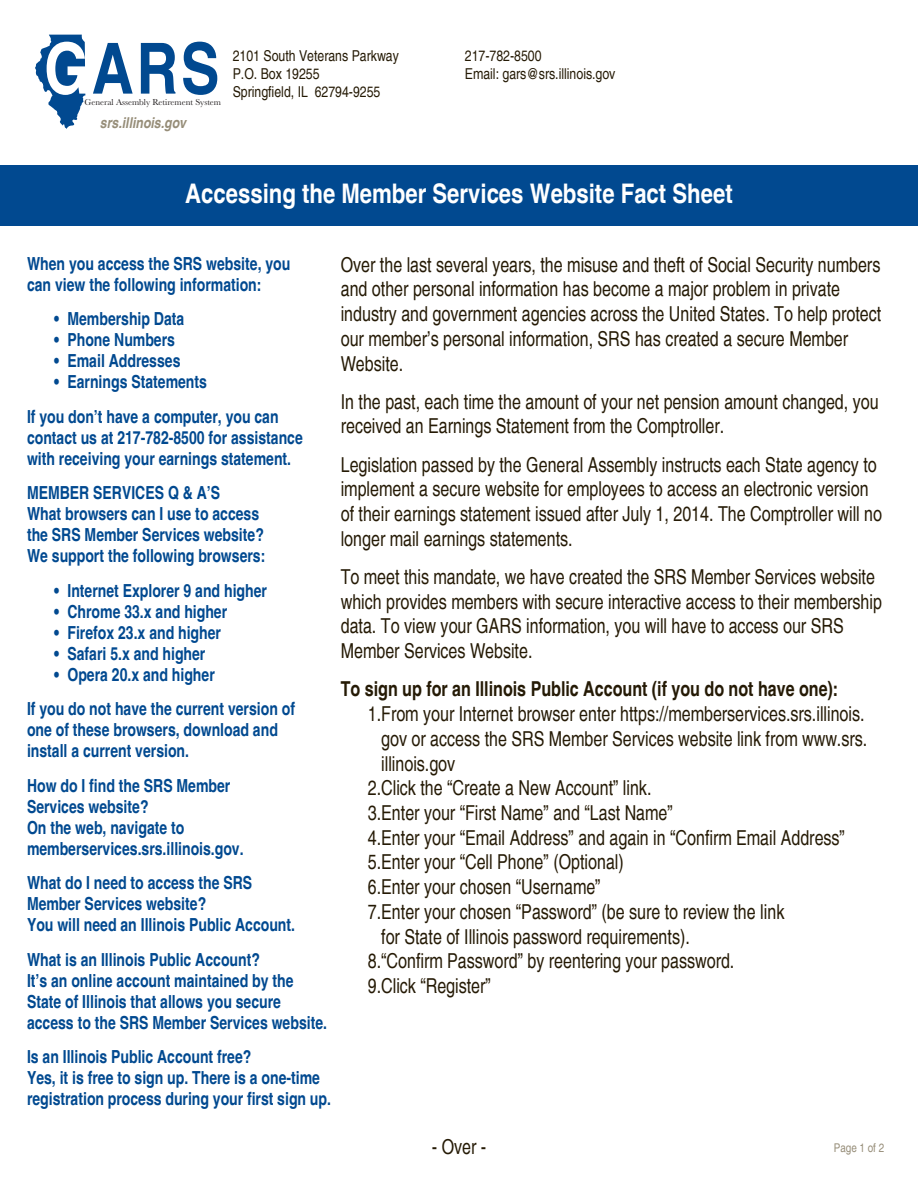
<style>
.page{position:relative;width:918px;height:1188px;background:#fff}
.page>*{position:absolute;margin:0;border:0;box-sizing:border-box;transform-origin:0 0}
.t1{font:700 condensed 27px "Helvetica";color:#fff}
.t2{font:condensed 20.55px/24.8px "Helvetica";color:#251a05;scale:.95 1}
.t3{font:700 condensed 20.55px "Helvetica";color:#251a05;scale:.95 1}
.t4{font:700 condensed 18px/21px "Helvetica";color:#014990;scale:.95 1}
.t5{font:condensed 15px/18px "Helvetica";color:#251a05}
.t6{font:italic 700 condensed 15px "Helvetica";color:#968d78}
.t7{font:condensed 12px "Helvetica";color:#968d78}
.t8{font:9px "Baskerville";color:#231f20}
</style>
<div class="page">
<div style="left:0;top:165px;width:918px;height:60px;background:#014990"></div>
<svg style="left:93px;top:43px;width:40px;height:51px"></svg>
<svg style="left:141px;top:43px;width:34px;height:51px"></svg>
<svg style="left:183px;top:42px;width:34px;height:53px"></svg>
<svg style="left:35px;top:35px;width:50px;height:94px"></svg>
<p class="t8" style="left:85px;top:97px;width:138px">General Assembly Retirement System</p>
<p class="t6" style="left:100px;top:113px;width:88px">srs.illinois.gov</p>
<p class="t5" style="left:233px;top:47px;width:168px">2101 South Veterans Parkway<br>P.O. Box 19255<br>Springfield, IL 62794-9255</p>
<p class="t5" style="left:465px;top:47px;width:152px">217-782-8500<br>Email: gars@srs.illinois.gov</p>
<h1 class="t1" style="left:185px;top:175px;width:549px">Accessing the Member Services Website Fact Sheet</h1>
<p class="t4" style="left:27px;top:252px;width:279px">When you access the SRS website, you can view the following information:</p>
<p class="t4" style="left:54px;top:308px;width:139px">• Membership Data</p>
<p class="t4" style="left:54px;top:329px;width:129px">• Phone Numbers</p>
<p class="t4" style="left:54px;top:350px;width:135px">• Email Addresses</p>
<p class="t4" style="left:27px;top:364px;width:266px;line-height:34.5px;text-indent:27px">• Earnings Statements<br>If you don’t have a computer, you can</p>
<p class="t4" style="left:27px;top:426px;width:292px">contact us at 217-782-8500 for assistance with receiving your earnings statement.</p>
<p class="t4" style="left:27px;top:482px;width:252px">Mem ber Services Q &amp; A’s<br>What browsers can I use to access the SRS Member Services website?<br>We support the following browsers:</p>
<p class="t4" style="left:54px;top:579px;width:226px">• Internet Explorer 9 and higher</p>
<p class="t4" style="left:54px;top:600px;width:184px">• Chrome 33.x and higher</p>
<p class="t4" style="left:54px;top:621px;width:177px">• Firefox 23.x and higher</p>
<p class="t4" style="left:54px;top:642px;width:161px">• Safari 5.x and higher</p>
<p class="t4" style="left:27px;top:656px;width:284px;line-height:34.5px;text-indent:27px">• Opera 20.x and higher<br>If you do not have the current version of</p>
<p class="t4" style="left:27px;top:719px;width:266px">one of these browsers, download and install a current version.</p>
<p class="t4" style="left:27px;top:774px;width:230px">How do I find the SRS Member<br>Services website?<br>On the web, navigate to memberservices.srs.illinois.gov.</p>
<p class="t4" style="left:27px;top:872px;width:284px">What do I need to access the SRS<br>Member Services website?<br>You will need an Illinois Public Account.</p>
<p class="t4" style="left:27px;top:948px;width:317px">What is an Illinois Public Account?<br>It’s an online account maintained by the State of Illinois that allows you secure access to the SRS Member Services website.</p>
<p class="t4" style="left:27px;top:1046px;width:321px">Is an Illinois Public Account free?<br>Yes, it is free to sign up. There is a one-time registration process during your first sign up.</p>
<p class="t2" style="left:341px;top:252px;width:570px">Over the last several years, the misuse and theft of Social Security numbers and other personal information has become a major problem in private industry and government agencies across the United States. To help protect our member’s personal information, SRS has created a secure Member Website.</p>
<p class="t2" style="left:341px;top:389px;width:568px">In the past, each time the amount of your net pension amount changed, you received an Earnings Statement from the Comptroller.</p>
<p class="t2" style="left:341px;top:452px;width:571px">Legislation passed by the General Assembly instructs each State agency to implement a secure website for employees to access an electronic version of their earnings statement issued after July 1, 2014. The Comptroller will no longer mail earnings statements.</p>
<p class="t2" style="left:341px;top:564px;width:571px">To meet this mandate, we have created the SRS Member Services website which provides members with secure interactive access to their membership data. To view your GARS information, you will have to access our SRS Member Services Website.</p>
<p class="t3" style="left:341px;top:675px;width:525px">To sign up for an Illinois Public Account (if you do not have one):</p>
<p class="t2" style="left:368px;top:701px;width:524px">1.From your Internet browser enter https://memberservices.srs.illinois.</p>
<p class="t2" style="left:381px;top:726px;width:513px">gov or access the SRS Member Services website link from www.srs.</p>
<p class="t2" style="left:381px;top:750px;width:79px">illinois.gov</p>
<p class="t2" style="left:368px;top:775px;width:300px">2.Click the “Create a New Account” link.</p>
<p class="t2" style="left:368px;top:800px;width:323px">3.Enter your “First Name” and “Last Name”</p>
<p class="t2" style="left:368px;top:825px;width:504px">4.Enter your “Email Address” and again in “Confirm Email Address”</p>
<p class="t2" style="left:368px;top:849px;width:271px">5.Enter your “Cell Phone” (Optional)</p>
<p class="t2" style="left:368px;top:874px;width:247px">6.Enter your chosen “Username”</p>
<p class="t2" style="left:368px;top:899px;width:440px">7.Enter your chosen “Password” (be sure to review the link</p>
<p class="t2" style="left:381px;top:923px;width:326px">for State of Illinois password requirements).</p>
<p class="t2" style="left:368px;top:948px;width:387px">8.“Confirm Password” by reentering your password.</p>
<p class="t2" style="left:368px;top:973px;width:131px">9.Click “Register”</p>
<p class="t2" style="left:432px;top:1133px;width:59px">- Over -</p>
<p class="t7" style="left:834px;top:1140px;width:52px">Page 1 of 2</p>
</div>
